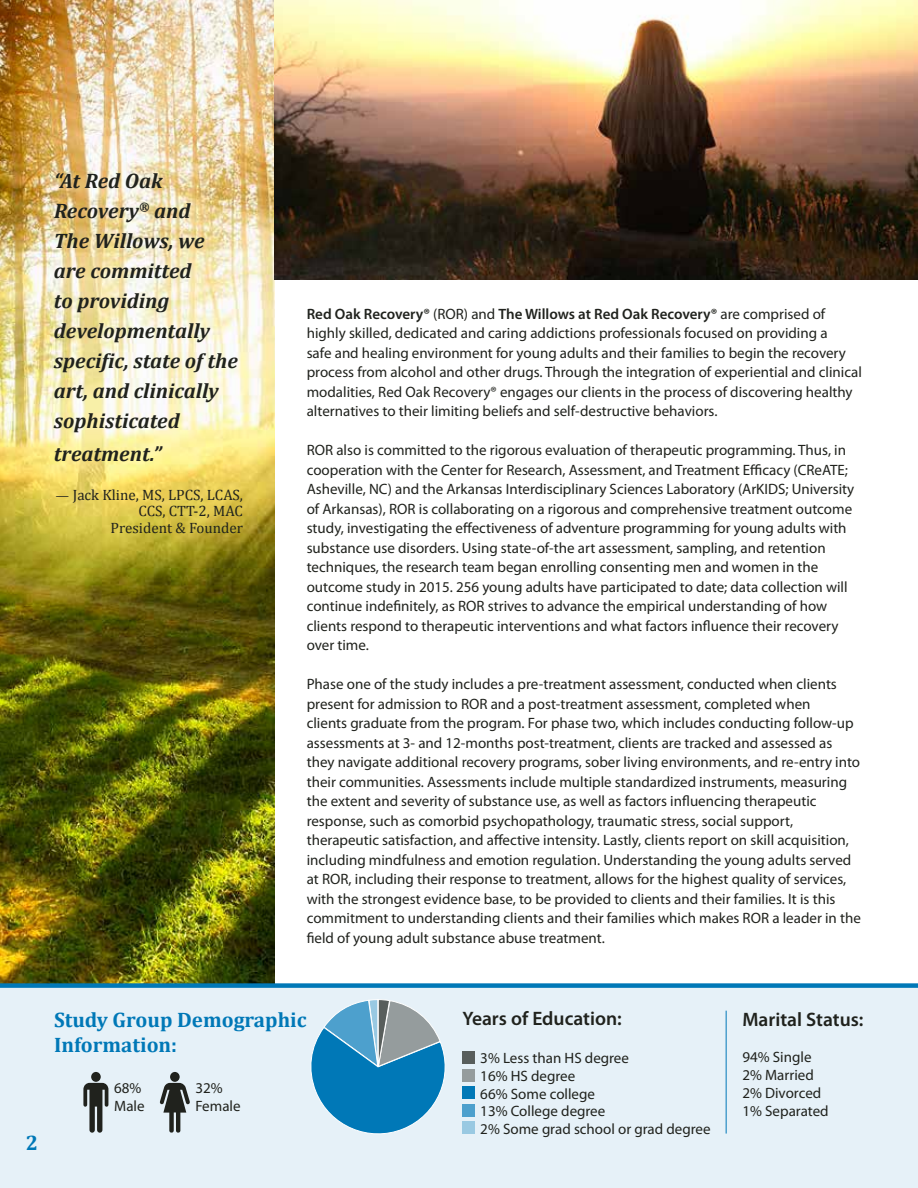
<style>
.page{position:relative;width:918px;height:1188px;background:#fff}
.page>*{position:absolute;margin:0;border:0;box-sizing:border-box;transform-origin:0 0}
.t1{font:italic 700 21px/30px "Cambria";color:#20221d}
.t2{font:700 21px/25.2px "Cambria";color:#0078b7}
.t3{font:600 19.5px "Myriad Pro";color:#20221d}
.t4{font:15px/19.5px "Myriad Pro";color:#20221d}
.t5{font:15px/16.5px "Cambria";color:#20221d;text-align:right}
.s1{font-family:"Minion Pro"}
.s2{font-weight:600}
</style>
<div class="page">
<div style="left:0;top:986px;width:918px;height:202px;background:#e6f1f8"></div>
<svg style="left:159px;top:1083px;width:31px;height:50px"></svg>
<div style="left:170px;top:1072px;width:10px;height:10px;background:#20221d;border-radius:50%"></div>
<div style="left:91px;top:1072px;width:10px;height:10px;background:#20221d;border-radius:50%"></div>
<svg style="left:83px;top:1083px;width:25px;height:50px"></svg>
<img style="left:0;top:0;width:274px;height:983px">
<div style="left:0;top:983px;width:918px;height:5px;background:#0078b7"></div>
<div style="left:463px;top:1051px;width:12px;height:13px;background:#585e5c"></div>
<div style="left:463px;top:1069px;width:12px;height:13px;background:#959c9d"></div>
<div style="left:463px;top:1086px;width:12px;height:13px;background:#0078b7"></div>
<div style="left:463px;top:1104px;width:12px;height:13px;background:#4da0cd"></div>
<div style="left:463px;top:1122px;width:12px;height:12px;background:#99c9e2"></div>
<svg style="left:310px;top:999px;width:136px;height:135px"></svg>
<hr style="left:725px;top:1011px;width:2px;height:123px;background:#4da0cd">
<img style="left:274px;top:0;width:644px;height:280px">
<h1 class="t1" style="left:54px;top:165px;width:185px">“At Red Oak<br>Recovery<sup>®</sup> and<br>The Willows, we are committed<br>to providing developmentally specific, state of the art, and clinically sophisticated</h1>
<h1 class="t1" style="left:54px;top:438px;width:109px">treatment.”</h1>
<p class="t5" style="left:56px;top:486px;width:189px"><span class="s1">—</span> Jack Kline, MS, LPCS, LCAS,<br>CCS, CTT-2, MAC<br>President &amp; Founder</p>
<p class="t4" style="left:307px;top:304px;width:557px"><span class="s2">Red Oak Recovery®</span> (ROR) and <span class="s2">The Willows at Red Oak Recovery®</span> are comprised of highly skilled, dedicated and caring addictions professionals focused on providing a<br>safe and healing environment for young adults and their families to begin the recovery process from alcohol and other drugs. Through the integration of experiential and clinical modalities, Red Oak Recovery® engages our clients in the process of discovering healthy alternatives to their limiting beliefs and self-destructive behaviors.</p>
<p class="t4" style="left:307px;top:440px;width:549px">ROR also is committed to the rigorous evaluation of therapeutic programming. Thus, in cooperation with the Center for Research, Assessment, and Treatment Efficacy (CReATE; Asheville, NC) and the Arkansas Interdisciplinary Sciences Laboratory (ArKIDS; University of Arkansas), ROR is collaborating on a rigorous and comprehensive treatment outcome study, investigating the effectiveness of adventure programming for young adults with substance use disorders. Using state-of-the art assessment, sampling, and retention techniques, the research team began enrolling consenting men and women in the outcome study in 2015. 256 young adults have participated to date; data collection will continue indefinitely, as ROR strives to advance the empirical understanding of how clients respond to therapeutic interventions and what factors influence their recovery over time.</p>
<p class="t4" style="left:307px;top:674px;width:556px">Phase one of the study includes a pre-treatment assessment, conducted when clients present for admission to ROR and a post-treatment assessment, completed when<br>clients graduate from the program. For phase two, which includes conducting follow-up assessments at 3- and 12-months post-treatment, clients are tracked and assessed as they navigate additional recovery programs, sober living environments, and re-entry into their communities. Assessments include multiple standardized instruments, measuring the extent and severity of substance use, as well as factors influencing therapeutic response, such as comorbid psychopathology, traumatic stress, social support, therapeutic satisfaction, and affective intensity. Lastly, clients report on skill acquisition, including mindfulness and emotion regulation. Understanding the young adults served at ROR, including their response to treatment, allows for the highest quality of services, with the strongest evidence base, to be provided to clients and their families. It is this commitment to understanding clients and their families which makes ROR a leader in the field of young adult substance abuse treatment.</p>
<h1 class="t2" style="left:26px;top:1130px;width:14px">2</h1>
<h1 class="t2" style="left:54px;top:1007px;width:254px">Study Group Demographic<br>Information:</h1>
<p class="t4" style="left:195px;top:1079px;width:47px;line-height:18px">32%<br>Female</p>
<p class="t4" style="left:114px;top:1079px;width:32px;line-height:18px">68%<br>Male</p>
<h2 class="t3" style="left:463px;top:1006px;width:161px">Years of Education:</h2>
<p class="t4" style="left:480px;top:1049px;width:232px;line-height:17.5px">3% Less than HS degree<br>16% HS degree<br>66% Some college<br>13% College degree<br>2% Some grad school or grad degree</p>
<h2 class="t3" style="left:742px;top:1007px;width:123px">Marital Status:</h2>
<p class="t4" style="left:742px;top:1047px;width:88px;line-height:18px">94% Single<br>2% Married<br>2% Divorced<br>1% Separated</p>
</div>
